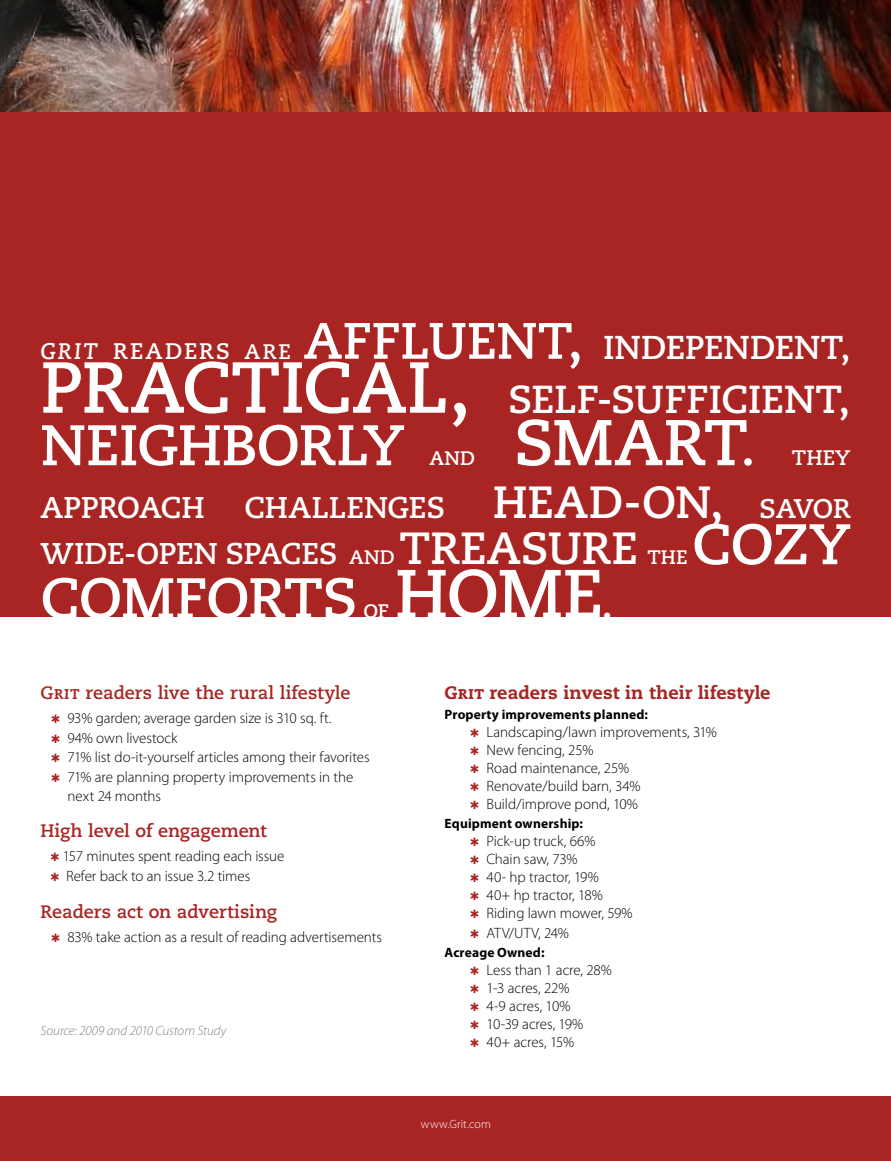
<style>
.page{position:relative;width:891px;height:1161px;background:#fff}
.page>*{position:absolute;margin:0;border:0;box-sizing:border-box;transform-origin:0 0}
.t1{font:700 72px "Caecilia LT Std";color:#fff}
.t2{font:700 69px "Caecilia LT Std";color:#fff}
.t3{font:700 64.5px "Caecilia LT Std";color:#fff}
.t4{font:700 57px "Caecilia LT Std";color:#fff}
.t5{font:700 51px "Caecilia LT Std";color:#fff}
.t6{font:700 49.5px "Caecilia LT Std";color:#fff}
.t7{font:700 45px "Caecilia LT Std";color:#fff}
.t8{font:700 39px "Caecilia LT Std";color:#fff}
.t9{font:700 33px "Caecilia LT Std";color:#fff}
.t10{font:700 30px "Caecilia LT Std";letter-spacing:-.015em;color:#fff}
.t11{font:700 27px "Caecilia LT Std";color:#fff}
.t12{font:700 22.5px "Caecilia LT Std";color:#fff}
.t13{font:700 21px "Caecilia LT Std";color:#fff}
.t14{font:700 19.5px "Caecilia LT Std";color:#fff}
.t15{font:700 18px "Caecilia LT Std";letter-spacing:-.005em;color:#a82523}
.t16{font:800 18px "Caecilia LT Std";letter-spacing:.005em;color:#a82523}
.t17{font:300 15px/18px "Myriad Pro";letter-spacing:-.005em;color:#000}
.t18{font:700 13.5px "Myriad Pro";letter-spacing:.01em;color:#000}
.t19{font:italic 300 13.5px "Myriad Pro";letter-spacing:-.005em;color:#808285}
.t20{font:300 12px "Myriad Pro";letter-spacing:.01em;color:#fff}
.s1{font-size:51px}
.s2{font-style:italic}
.s3{font-size:72px}
.s4{font-size:45px}
</style>
<div class="page">
<div style="left:0;top:1096px;width:891px;height:65px;background:#a82523"></div>
<img style="left:0;top:0;width:891px;height:112px">
<div style="left:0;top:112px;width:891px;height:504px;background:#a82523"></div>
<h3 class="t5" style="left:304px;top:311px;width:35px">AFFLUENT</h3>
<h3 class="t9" style="left:568px;top:328px;width:56px"><span class="s1">,</span> INDE</h3>
<h3 class="t9" style="left:685px;top:328px;width:44px">PENDENT</h3>
<h3 class="t12" style="left:40px;top:338px;width:91px"><span class="s2">Grit</span> READERS</h3>
<h3 class="t13" style="left:245px;top:339px;width:17px">ARE</h3>
<h3 class="t9" style="left:841px;top:328px;width:11px">,</h3>
<h1 class="t1" style="left:40px;top:345px;width:88px">PRACTICAL</h1>
<h3 class="t8" style="left:450px;top:376px;width:82px"><span class="s3">,</span> SELF</h3>
<h3 class="t8" style="left:597px;top:376px;width:39px">-SUFFICIENT</h3>
<h3 class="t8" style="left:839px;top:376px;width:13px">,</h3>
<h3 class="t3" style="left:514px;top:405px;width:47px">SMART</h3>
<h3 class="t4" style="left:40px;top:412px;width:38px">NEIGHBORLY</h3>
<h3 class="t6" style="left:741px;top:419px;width:16px">.</h3>
<h3 class="t13" style="left:792px;top:446px;width:16px">THEY</h3>
<h3 class="t14" style="left:429px;top:447px;width:16px">AND</h3>
<h3 class="t10" style="left:40px;top:490px;width:80px">APPROACH</h3>
<h3 class="t10" style="left:244px;top:490px;width:21px">CHALLENGES</h3>
<h3 class="t7" style="left:493px;top:476px;width:33px">HEAD</h3>
<h3 class="t11" style="left:624px;top:492px;width:209px"><span class="s4">-ON,</span> SAVOR</h3>
<h3 class="t10" style="left:40px;top:536px;width:22px">WIDE</h3>
<h3 class="t10" style="left:124px;top:536px;width:156px">-OPEN SPACES</h3>
<h3 class="t14" style="left:349px;top:546px;width:16px">AND</h3>
<h3 class="t4" style="left:692px;top:511px;width:152px">COZY</h3>
<h3 class="t7" style="left:399px;top:522px;width:31px">TREASURE</h3>
<h3 class="t14" style="left:647px;top:546px;width:14px">THE</h3>
<h3 class="t4" style="left:40px;top:565px;width:40px">COMFORTS</h3>
<h3 class="t14" style="left:363px;top:600px;width:14px">OF</h3>
<h2 class="t2" style="left:395px;top:553px;width:52px">HOME</h2>
<h3 class="t8" style="left:602px;top:582px;width:13px">.</h3>
<p class="t15" style="left:40px;top:682px;width:311px">GRIT READERS LIVE THE RURAL LIFESTYLE</p>
<p class="t17" style="left:68px;top:708px;width:304px;line-height:19.5px">93% garden; average garden size is 310 sq. ft.<br>94% own livestock<br>71% list do-it-yourself articles among their favorites 71% are planning property improvements in the next 24 months</p>
<p class="t15" style="left:40px;top:820px;width:228px">HIGH LEVEL OF ENGAGEMENT</p>
<p class="t17" style="left:63px;top:846px;width:223px;line-height:19.5px">157 minutes spent reading each issue<br>Refer back to an issue 3.2 times</p>
<p class="t15" style="left:40px;top:901px;width:238px">READERS ACT ON ADVERTISING</p>
<p class="t17" style="left:68px;top:928px;width:316px">83% take action as a result of reading advertisements</p>
<p class="t19" style="left:40px;top:1023px;width:187px">Source: 2009 and 2010 Custom Study</p>
<p class="t16" style="left:445px;top:682px;width:328px">Grit readers invest in their lifestyle</p>
<p class="t18" style="left:445px;top:705px;width:205px">Property improvements planned:</p>
<p class="t17" style="left:487px;top:723px;width:232px">Landscaping/lawn improvements, 31%<br>New fencing, 25%<br>Road maintenance, 25%<br>Renovate/build barn, 34%<br>Build/improve pond, 10%</p>
<p class="t18" style="left:445px;top:815px;width:140px">Equipment ownership:</p>
<p class="t17" style="left:487px;top:832px;width:148px">Pick-up truck, 66%<br>Chain saw, 73%<br>40- hp tractor, 19%<br>40+ hp tractor, 18%<br>Riding lawn mower, 59%</p>
<p class="t17" style="left:487px;top:924px;width:84px">ATV/UTV, 24%</p>
<p class="t18" style="left:445px;top:944px;width:102px">Acreage Owned:</p>
<p class="t17" style="left:487px;top:961px;width:127px">Less than 1 acre, 28%<br>1-3 acres, 22%<br>4-9 acres, 10%<br>10-39 acres, 19%<br>40+ acres, 15%</p>
<p class="t20" style="left:421px;top:1117px;width:71px">www.Grit.com</p>
</div>
